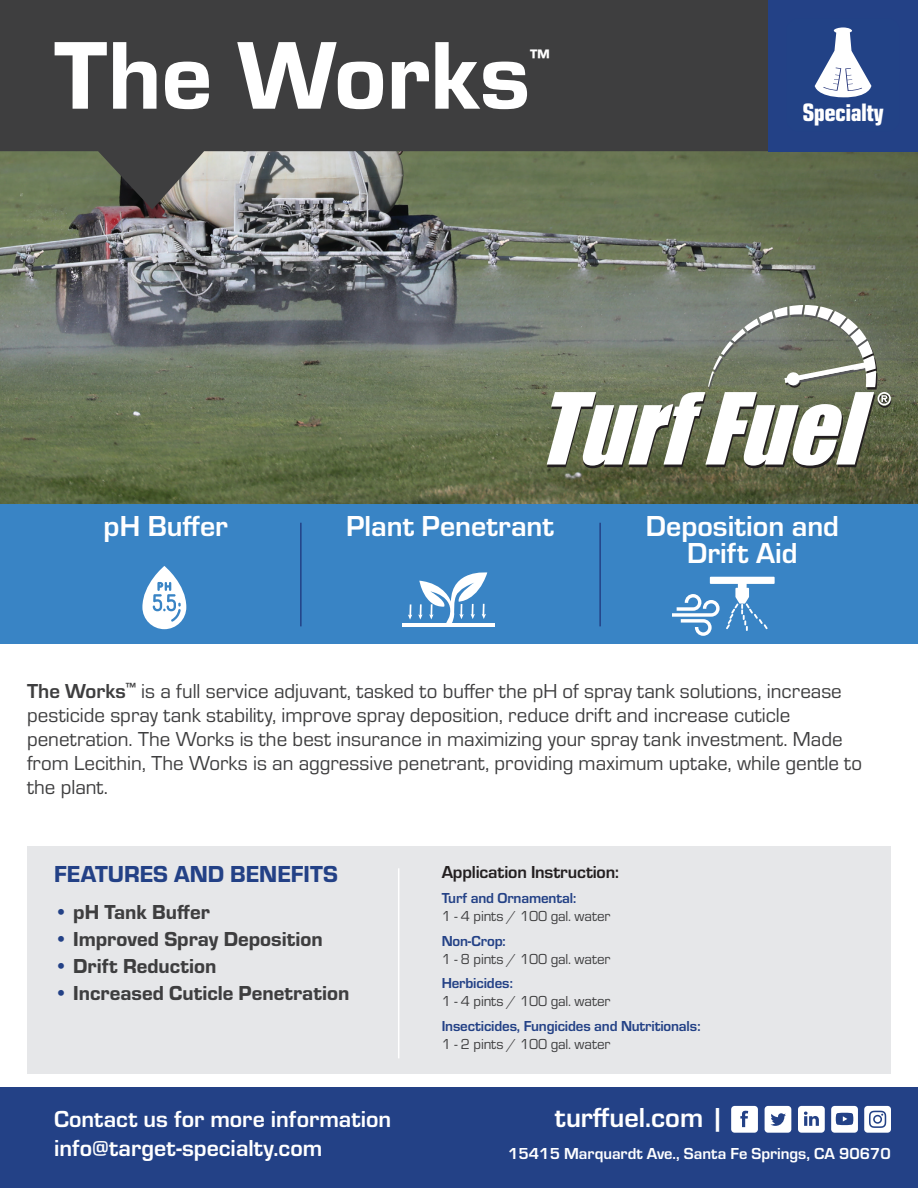
<style>
.page{position:relative;width:918px;height:1188px;background:#fff}
.page>*{position:absolute;margin:0;border:0;box-sizing:border-box;transform-origin:0 0}
.t1{font:99.75px "Eurostile Hea";color:#fff}
.t2{font:700 30px/27px "Eurostile";color:#fff;text-align:center}
.t3{font:700 28.5px "Eurostile";color:#fff}
.t4{font:26.1px "Eurostile Con Hea";letter-spacing:-.025em;color:#fff}
.t5{font:700 24px/28.8px "Eurostile";color:#fff}
.t6{font:24px "Eurostile Hea";color:#234186}
.t7{font:23.25px "Eurostile Hea";color:#fff}
.t8{font:21px/24px "Eurostile";color:#3e3e3f}
.t9{font:21px "Eurostile Hea";color:#3e3e3f}
.t10{font:700 18px "Eurostile";letter-spacing:-.01em;color:#231f20}
.t11{font:700 16.5px "Eurostile";color:#fff}
.t12{font:15px "Eurostile";letter-spacing:-.01em;color:#3e3e3f}
.t13{font:700 15px "Eurostile";letter-spacing:-.01em;color:#234186}
.s1{font-weight:700}
.s2{color:#234186}
</style>
<div class="page">
<div style="left:0;top:0;width:918px;height:222px;background:#3e3e3f"></div>
<div style="left:27px;top:846px;width:864px;height:228px;background:#e6e7e9"></div>
<img style="left:0;top:151px;width:918px;height:353px">
<div style="left:0;top:1088px;width:918px;height:100px;background:#234186"></div>
<svg style="left:731px;top:1106px;width:27px;height:27px"></svg>
<svg style="left:831px;top:1106px;width:27px;height:27px"></svg>
<svg style="left:765px;top:1106px;width:26px;height:27px"></svg>
<svg style="left:798px;top:1106px;width:27px;height:27px"></svg>
<svg style="left:864px;top:1106px;width:27px;height:27px"></svg>
<div style="left:0;top:504px;width:918px;height:140px;background:#3984c5"></div>
<hr style="left:300px;top:523px;width:2px;height:103px;background:#234186">
<hr style="left:599px;top:523px;width:2px;height:103px;background:#234186">
<div style="left:768px;top:0;width:150px;height:151px;background:#234186"></div>
<svg style="left:815px;top:27px;width:56px;height:71px"></svg>
<hr style="left:398px;top:868px;width:1px;height:190px;background:#fff">
<hr style="left:403px;top:623px;width:92px;height:4px;background:#fff">
<svg style="left:408px;top:604px;width:4px;height:16px"></svg>
<svg style="left:418px;top:572px;width:69px;height:51px"></svg>
<svg style="left:142px;top:566px;width:44px;height:63px"></svg>
<svg style="left:547px;top:305px;width:344px;height:163px"></svg>
<svg style="left:672px;top:577px;width:103px;height:59px"></svg>
<h1 class="t1" style="left:54px;top:6px;width:478px">The Works</h1>
<p class="t7" style="left:530px;top:41px;width:21px">™</p>
<p class="t4" style="left:802px;top:94px;width:83px">Specialty</p>
<h2 class="t2" style="left:104px;top:511px;width:126px">pH Buffer</h2>
<h2 class="t2" style="left:346px;top:511px;width:209px">Plant Penetrant</h2>
<h2 class="t2" style="left:646px;top:511px;width:195px">Deposition and<br>Drift Aid</h2>
<p class="t8" style="left:27px;top:678px;width:837px"><span class="s1">The Works</span><sup>™</sup> is a full service adjuvant, tasked to buffer the pH of spray tank solutions, increase pesticide spray tank stability, improve spray deposition, reduce drift and increase cuticle penetration. The Works is the best insurance in maximizing your spray tank investment. Made from Lecithin, The Works is an aggressive penetrant, providing maximum uptake, while gentle to the plant.</p>
<p class="t6" style="left:54px;top:857px;width:285px">FEATURES AND BENEFITS</p>
<p class="t9" style="left:54px;top:897px;width:157px"><span class="s2">•</span> pH Tank Buffer</p>
<p class="t9" style="left:54px;top:924px;width:270px"><span class="s2">•</span> Improved Spray Deposition</p>
<p class="t9" style="left:54px;top:951px;width:164px"><span class="s2">•</span> Drift Reduction</p>
<p class="t9" style="left:54px;top:978px;width:297px"><span class="s2">•</span> Increased Cuticle Penetration</p>
<p class="t5" style="left:54px;top:1103px;width:339px">Contact us for more information info@target-specialty.com</p>
<p class="t10" style="left:442px;top:859px;width:179px">Application Instruction:</p>
<p class="t13" style="left:442px;top:887px;width:136px">Turf and Ornamental:</p>
<p class="t12" style="left:442px;top:906px;width:170px">1 - 4 pints / 100 gal. water</p>
<p class="t13" style="left:442px;top:930px;width:66px">Non-Crop:</p>
<p class="t12" style="left:442px;top:949px;width:170px">1 - 8 pints / 100 gal. water</p>
<p class="t13" style="left:442px;top:973px;width:73px">Herbicides:</p>
<p class="t12" style="left:442px;top:991px;width:170px">1 - 4 pints / 100 gal. water</p>
<p class="t13" style="left:442px;top:1015px;width:261px">Insecticides, Fungicides and Nutritionals:</p>
<p class="t12" style="left:442px;top:1034px;width:170px">1 - 2 pints / 100 gal. water</p>
<h3 class="t3" style="left:555px;top:1097px;width:171px">turffuel.com |</h3>
<p class="t11" style="left:508px;top:1142px;width:384px">15415 Marquardt Ave., Santa Fe Springs, CA 90670</p>
</div>
